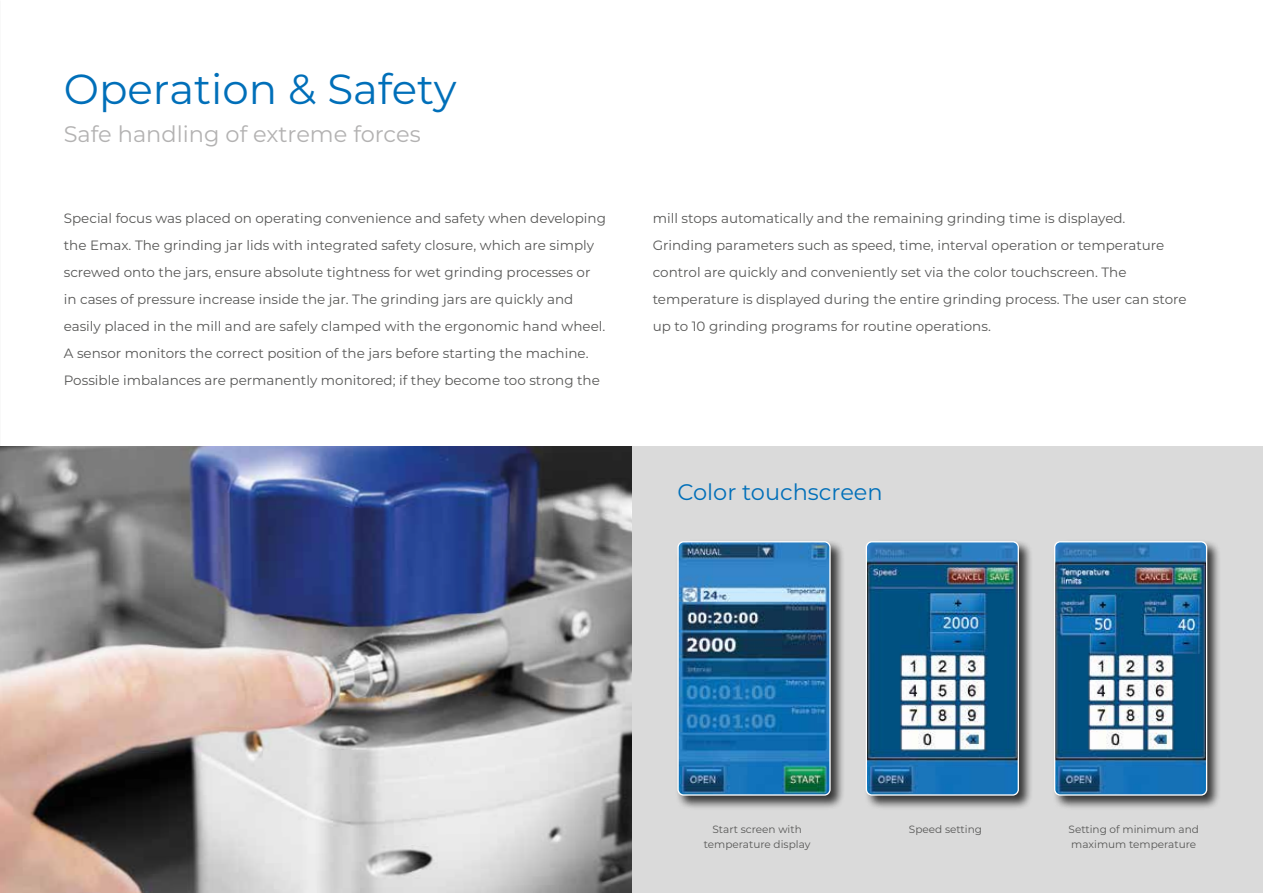
<style>
.page{position:relative;width:1263px;height:893px;background:#fff}
.page>*{position:absolute;margin:0;border:0;box-sizing:border-box;transform-origin:0 0}
.t1{font:42px "Montserrat";color:#006fb9}
.t2{font:22.5px "Montserrat";color:#b3b2b2}
.t3{font:22.5px "Montserrat";color:#006fb9}
.t4{font:13.5px/27px "Montserrat";color:#575756}
.t5{font:10.5px/15px "Montserrat";color:#575756;text-align:center}
</style>
<div class="page">
<div style="left:0;top:446px;width:1263px;height:447px;background:#dadada"></div>
<img style="left:0;top:446px;width:631px;height:447px">
<div style="left:675px;top:539px;width:170px;height:271px;background:#000;opacity:.75"></div>
<img style="left:678px;top:542px;width:152px;height:253px">
<div style="left:677px;top:541px;width:154px;height:255px;border:1px solid #fff;border-radius:6px"></div>
<div style="left:1052px;top:539px;width:170px;height:271px;background:#000;opacity:.75"></div>
<img style="left:1055px;top:542px;width:151px;height:253px">
<div style="left:1054px;top:541px;width:153px;height:255px;border:1px solid #fff;border-radius:6px"></div>
<div style="left:864px;top:539px;width:169px;height:271px;background:#000;opacity:.75"></div>
<img style="left:866px;top:542px;width:152px;height:253px">
<div style="left:866px;top:541px;width:153px;height:255px;border:1px solid #fff;border-radius:6px"></div>
<h1 class="t1" style="left:64px;top:61px;width:394px">Operation &amp; Safety</h1>
<h2 class="t2" style="left:64px;top:118px;width:358px">Safe handling of extreme forces</h2>
<p class="t4" style="left:64px;top:204px;width:544px">Special focus was placed on operating convenience and safety when developing the Emax. The grinding jar lids with integrated safety closure, which are simply screwed onto the jars, ensure absolute tightness for wet grinding processes or in cases of pressure increase inside the jar. The grinding jars are quickly and easily placed in the mill and are safely clamped with the ergonomic hand wheel.<br>A sensor monitors the correct position of the jars before starting the machine.<br>Possible imbalances are permanently monitored; if they become too strong the</p>
<p class="t4" style="left:653px;top:204px;width:535px">mill stops automatically and the remaining grinding time is displayed.<br>Grinding parameters such as speed, time, interval operation or temperature control are quickly and conveniently set via the color touchscreen. The temperature is displayed during the entire grinding process. The user can store up to 10 grinding programs for routine operations.</p>
<h2 class="t3" style="left:677px;top:477px;width:207px">Color touchscreen</h2>
<p class="t5" style="left:704px;top:822px;width:108px">Start screen with temperature display</p>
<p class="t5" style="left:909px;top:822px;width:75px">Speed setting</p>
<p class="t5" style="left:1068px;top:822px;width:132px;text-align:left">Setting of minimum and maximum temperature</p>
</div>
